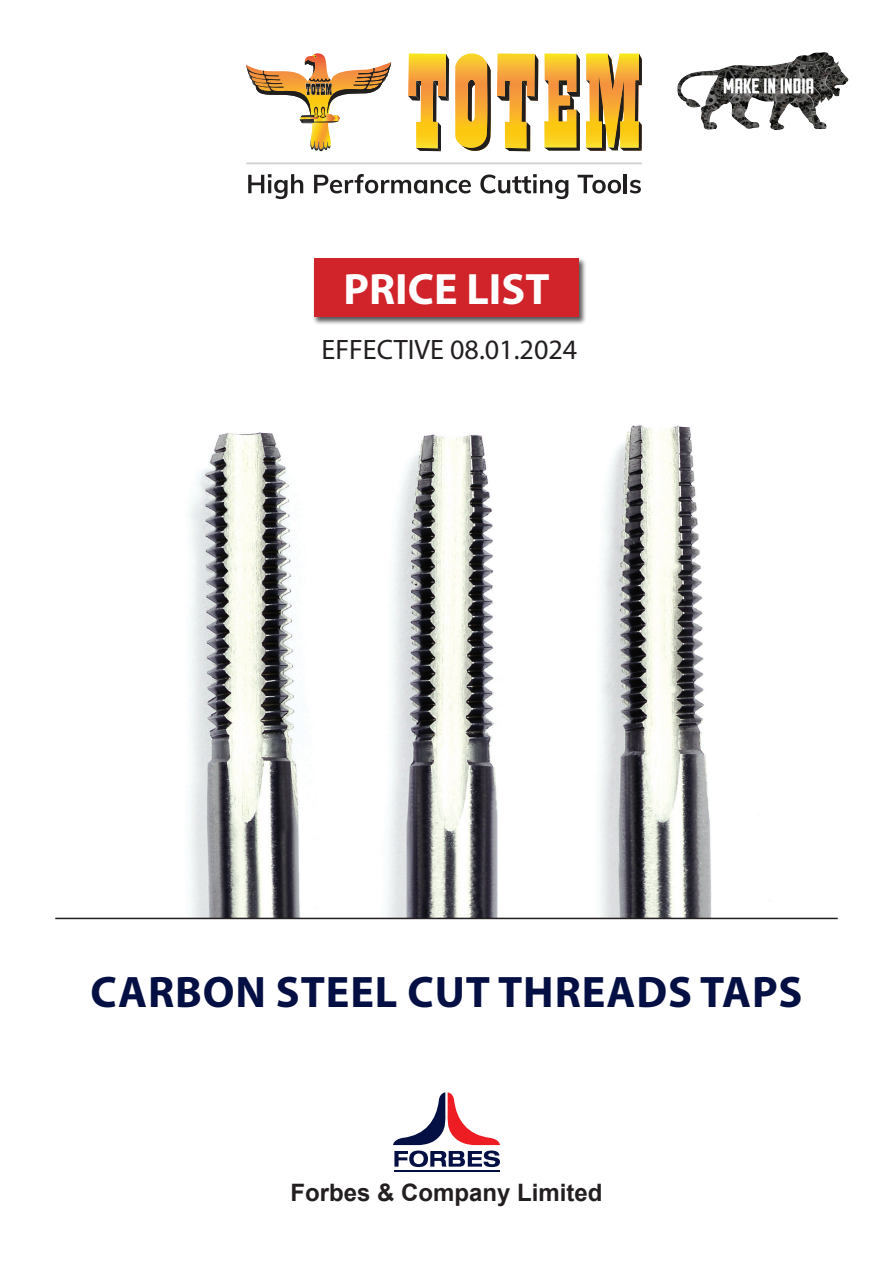
<style>
.page{position:relative;width:893px;height:1263px;background:#fff}
.page>*{position:absolute;margin:0;border:0;box-sizing:border-box;transform-origin:0 0}
.t1{font:700 44.25px "Myriad Pro";letter-spacing:.02em;color:#040f43}
.t2{font:700 44.1px "Myriad Pro";color:#fff}
.t3{font:28.2px "Myriad Pro";color:#231f20}
.t4{font:700 24px "Arial";color:#231f20}
</style>
<div class="page">
<img style="left:75px;top:425px;width:751px;height:493px">
<div style="left:313px;top:257px;width:273px;height:68px;background:#231f20;opacity:.75"></div>
<div style="left:314px;top:259px;width:265px;height:58px;background:#d1232a"></div>
<hr style="left:394px;top:1170px;width:106px;height:1px;background:#040f43">
<svg style="left:393px;top:1092px;width:107px;height:75px"></svg>
<svg style="left:455px;top:53px;width:36px;height:98px;background:#d9a543"></svg>
<svg style="left:497px;top:53px;width:41px;height:98px"></svg>
<svg style="left:544px;top:53px;width:36px;height:97px;background:#d4a842"></svg>
<svg style="left:586px;top:53px;width:56px;height:98px;background:#d4a53e"></svg>
<svg style="left:408px;top:53px;width:41px;height:98px"></svg>
<svg style="left:246px;top:53px;width:146px;height:99px"></svg>
<svg style="left:248px;top:174px;width:55px;height:25px"></svg>
<svg style="left:314px;top:174px;width:157px;height:19px"></svg>
<svg style="left:480px;top:174px;width:88px;height:25px"></svg>
<svg style="left:578px;top:175px;width:43px;height:18px"></svg>
<hr style="left:624px;top:174px;width:3px;height:19px;background:#211e1e">
<svg style="left:630px;top:180px;width:11px;height:13px"></svg>
<hr style="left:246px;top:162px;width:396px;height:2px;background:#d2d3d3">
<img style="left:677px;top:52px;width:172px;height:78px">
<hr style="left:55px;top:918px;width:783px;height:1px;background:#231f20">
<p class="t2" style="left:343px;top:261px;width:208px">PRICE LIST</p>
<p class="t3" style="left:322px;top:332px;width:257px">EFFECTIVE 08.01.2024</p>
<p class="t1" style="left:90px;top:963px;width:714px">CARBON STEEL CUT THREADS TAPS</p>
<p class="t4" style="left:290px;top:1175px;width:314px">Forbes &amp; Company Limited</p>
</div>
